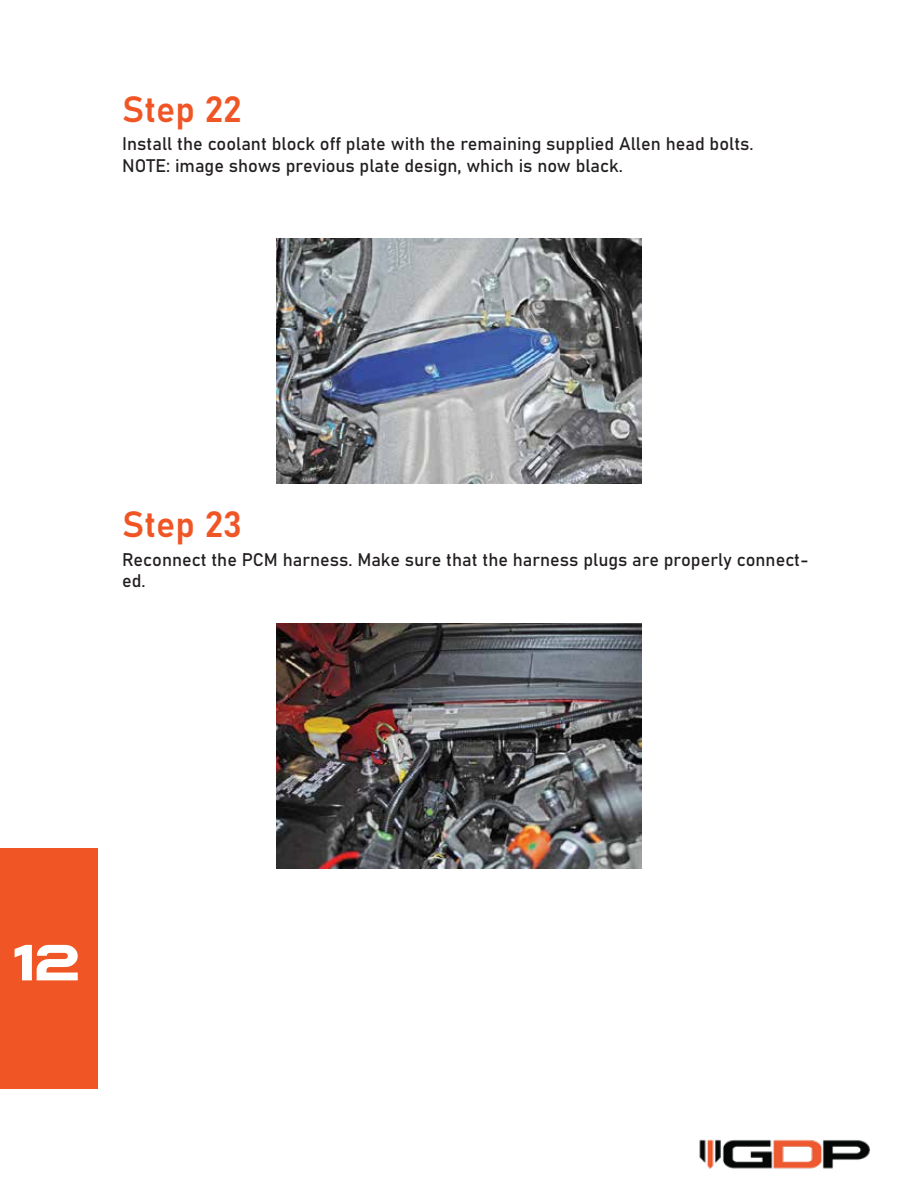
<style>
.page{position:relative;width:918px;height:1188px;background:#fff}
.page>*{position:absolute;margin:0;border:0;box-sizing:border-box;transform-origin:0 0}
.t1{font:700 53.1px "Plateia";color:#fff}
.t2{font:36px "Bahnschrift";color:#f05625}
.t3{font:18px/21.6px "Bahnschrift";color:#231f20}
</style>
<div class="page">
<img style="left:276px;top:238px;width:366px;height:245px">
<img style="left:276px;top:623px;width:366px;height:246px">
<div style="left:0;top:848px;width:97px;height:241px;background:#f05625"></div>
<img style="left:699px;top:1139px;width:171px;height:30px">
<h2 class="t2" style="left:122px;top:86px;width:121px">Step 22</h2>
<p class="t3" style="left:122px;top:133px;width:633px">Install the coolant block off plate with the remaining supplied Allen head bolts.<br>NOTE: image shows previous plate design, which is now black.</p>
<h2 class="t2" style="left:122px;top:502px;width:122px">Step 23</h2>
<p class="t3" style="left:122px;top:548px;width:688px">Reconnect the PCM harness. Make sure that the harness plugs are properly connect&shy;ed.</p>
<h1 class="t1" style="left:12px;top:931px;width:69px">12</h1>
</div>
